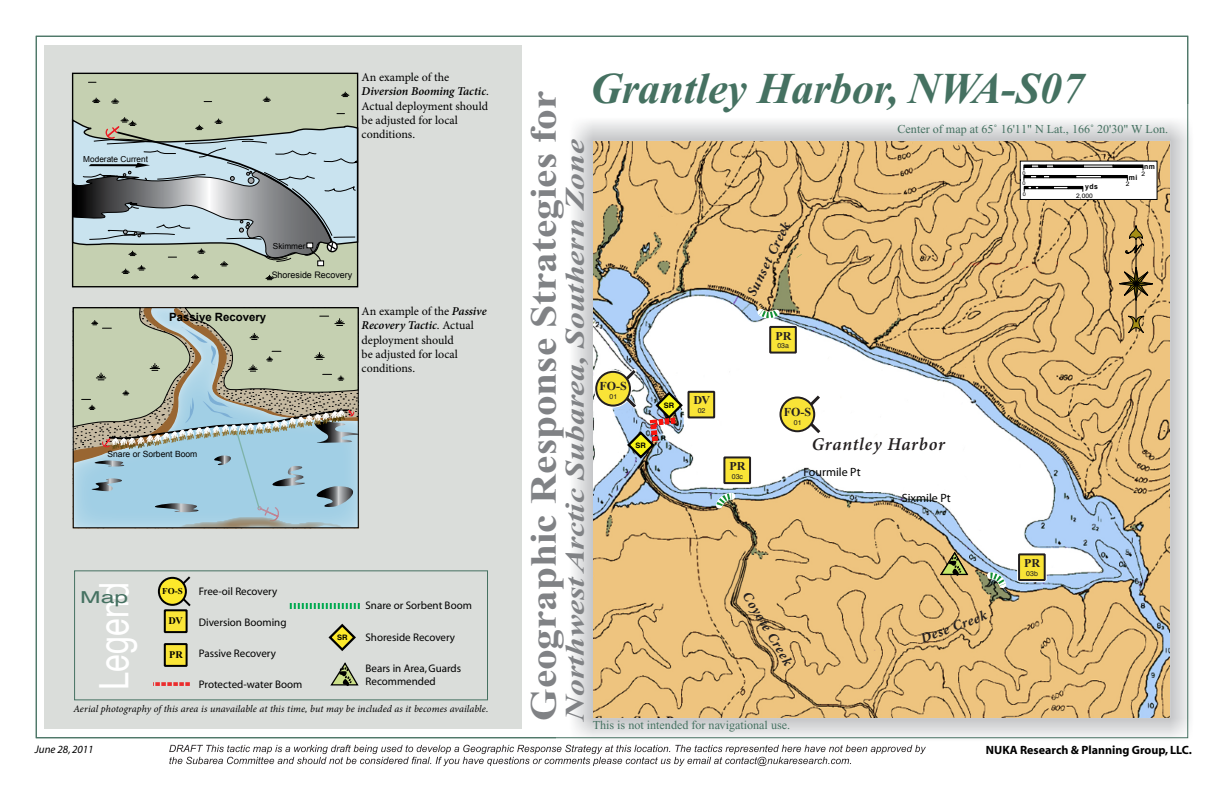
<style>
.page{position:relative;width:1224px;height:792px;background:#fff}
.page>*{position:absolute;margin:0;border:0;box-sizing:border-box;transform-origin:0 0}
.t1{font:italic 700 44px "Times New Roman";letter-spacing:-.005em;color:#457161}
.t2{font:40.7px "Helvetica";color:#fff;scale:.79 1}
.t3{font:700 37px "Times New Roman";color:#808285;scale:1.12 1}
.t4{font:italic 700 27px "Times New Roman";color:#808285;scale:1.25 1}
.t5{font:italic 600 18px "Minion Pro";letter-spacing:.04em;color:#231f20}
.t6{font:16.5px "Helvetica";color:#457161;scale:1.5 1}
.t7{font:italic 700 14px "Minion Pro";color:#231f20}
.t8{font:12.1px "Times New Roman";color:#457161}
.t9{font:12px/14.4px "Minion Pro";letter-spacing:-.005em;color:#000}
.t10{font:700 12px "Myriad";color:#000}
.t11{font:12px "Myriad Pro";color:#000}
.t12{font:700 12px "Times New Roman";color:#231f20}
.t13{font:700 12px "Times New Roman";color:#231f20}
.t14{font:700 11.4px "Arial";color:#000}
.t15{font:11px/13.2px "Myriad";color:#000}
.t16{font:italic 11px "Myriad";color:#000}
.t17{font:700 10.2px "Times New Roman";color:#000}
.t18{font:italic 10px "Minion Pro";letter-spacing:.005em;color:#000}
.t19{font:700 9px "Times New Roman";color:#000}
.t20{font:8.9px "Arial";color:#000}
.t21{font:8.6px "Arial";color:#000}
.t22{font:8.3px "Arial";color:#000}
.t23{font:700 7.5px "Helvetica";color:#000}
.t24{font:700 7.2px "Arial";letter-spacing:.07em;color:#000;scale:.95 1}
.t25{font:7px "Helvetica";color:#231f20}
.t26{font:6.2px "Arial";color:#000;scale:1.08 1}
.t27{font:5.2px "Arial";color:#000;scale:1.08 1}
.s1{font-weight:600;font-style:italic}
</style>
<div class="page">
<img style="left:556px;top:105px;width:634px;height:640px">
<div style="left:45px;top:45px;width:477px;height:684px;background:#daddda"></div>
<svg style="left:169px;top:745px;width:757px;height:21px"></svg>
<img style="left:593px;top:141px;width:576px;height:576px">
<svg style="left:1020px;top:161px;width:138px;height:39px"></svg>
<div style="left:594px;top:370px;width:38px;height:38px;border:4px solid #fff;border-radius:50%"></div>
<div style="left:687px;top:390px;width:29px;height:29px;border:4px solid #fff"></div>
<div style="left:689px;top:392px;width:25px;height:25px;background:#f9e437"></div>
<div style="left:688px;top:391px;width:27px;height:27px;border:2px solid #231f20"></div>
<div style="left:722px;top:455px;width:30px;height:30px;border:4px solid #fff"></div>
<div style="left:723px;top:456px;width:28px;height:28px;border:2px solid #231f20"></div>
<div style="left:768px;top:325px;width:30px;height:30px;border:4px solid #fff"></div>
<div style="left:770px;top:327px;width:26px;height:26px;background:#f9e437"></div>
<div style="left:769px;top:326px;width:28px;height:28px;border:2px solid #231f20"></div>
<div style="left:1017px;top:552px;width:30px;height:30px;border:4px solid #fff"></div>
<div style="left:1019px;top:554px;width:26px;height:26px;background:#f9e437"></div>
<div style="left:1018px;top:553px;width:28px;height:28px;border:2px solid #231f20"></div>
<div style="left:778px;top:396px;width:38px;height:37px;border:4px solid #fff;border-radius:50%"></div>
<svg style="left:779px;top:391px;width:46px;height:47px"></svg>
<div style="left:780px;top:398px;width:34px;height:33px;background:#f9e437;border-radius:50%"></div>
<div style="left:779px;top:397px;width:36px;height:35px;border:2px solid #231f20;border-radius:50%"></div>
<svg style="left:939px;top:553px;width:30px;height:23px"></svg>
<img style="left:595px;top:365px;width:89px;height:95px">
<svg style="left:983px;top:568px;width:29px;height:26px"></svg>
<svg style="left:712px;top:457px;width:38px;height:55px"></svg>
<svg style="left:751px;top:303px;width:32px;height:17px"></svg>
<hr style="left:1136px;top:239px;width:1px;height:92px;background:#000">
<svg style="left:1115px;top:263px;width:42px;height:41px;background:#ba9960"></svg>
<svg style="left:1128px;top:316px;width:16px;height:18px"></svg>
<svg style="left:1125px;top:226px;width:19px;height:28px"></svg>
<svg style="left:176px;top:576px;width:15px;height:30px"></svg>
<div style="left:159px;top:578px;width:27px;height:27px;background:#fde92b;border-radius:50%"></div>
<div style="left:158px;top:577px;width:29px;height:29px;border:2px solid #000;border-radius:50%"></div>
<div style="left:74px;top:571px;width:414px;height:129px;border:1px solid #457161"></div>
<svg style="left:155px;top:682px;width:35px;height:4px"></svg>
<svg style="left:330px;top:663px;width:29px;height:23px"></svg>
<div style="left:73px;top:73px;width:285px;height:214px;background:#c5d0b1"></div>
<svg style="left:111px;top:99px;width:8px;height:5px"></svg>
<svg style="left:93px;top:98px;width:7px;height:5px"></svg>
<svg style="left:342px;top:92px;width:7px;height:5px"></svg>
<svg style="left:263px;top:97px;width:7px;height:5px"></svg>
<div style="left:72px;top:73px;width:286px;height:214px;border:1px solid #000"></div>
<svg style="left:72px;top:113px;width:286px;height:167px"></svg>
<div style="left:165px;top:610px;width:22px;height:22px;background:#fae537"></div>
<div style="left:164px;top:609px;width:24px;height:24px;border:2px solid #000"></div>
<svg style="left:328px;top:624px;width:28px;height:27px"></svg>
<svg style="left:73px;top:307px;width:287px;height:222px;background:#a9bdb7"></svg>
<div style="left:165px;top:644px;width:22px;height:22px;background:#fae537"></div>
<div style="left:164px;top:643px;width:24px;height:24px;border:2px solid #000"></div>
<svg style="left:290px;top:603px;width:70px;height:6px"></svg>
<p class="t22" style="left:83px;top:153px;width:66px">Moderate Current</p>
<p class="t9" style="left:362px;top:70px;width:129px">An example of the<br><span class="s1">Diversion Booming Tactic</span>.<br>Actual deployment should be adjusted for local conditions.</p>
<p class="t22" style="left:273px;top:241px;width:34px">Skimmer</p>
<p class="t20" style="left:272px;top:269px;width:82px">Shoreside Recovery</p>
<p class="t14" style="left:169px;top:309px;width:98px">Passive Recovery</p>
<p class="t9" style="left:362px;top:304px;width:127px">An example of the <span class="s1">Passive<br>Recovery Tactic</span>. Actual deployment should<br>be adjusted for local conditions.</p>
<p class="t21" style="left:107px;top:448px;width:91px">Snare or Sorbent Boom</p>
<h2 class="t2" style="left:83px;top:690px;width:138px;rotate:-90deg">Legend</h2>
<p class="t19" style="left:162px;top:586px;width:22px">FO-S</p>
<p class="t15" style="left:199px;top:585px;width:80px">Free-oil Recovery</p>
<p class="t15" style="left:199px;top:616px;width:89px">Diversion Booming</p>
<p class="t15" style="left:199px;top:647px;width:79px">Passive Recovery</p>
<h3 class="t6" style="left:80px;top:585px;width:34px">Map</h3>
<p class="t15" style="left:366px;top:600px;width:108px">Snare or Sorbent Boom</p>
<p class="t15" style="left:366px;top:631px;width:91px">Shoreside Recovery</p>
<p class="t15" style="left:366px;top:662px;width:97px">Bears in Area, Guards<br>Recommended</p>
<p class="t17" style="left:169px;top:615px;width:16px">DV</p>
<p class="t23" style="left:337px;top:632px;width:12px">SR</p>
<p class="t17" style="left:169px;top:649px;width:15px">PR</p>
<p class="t15" style="left:199px;top:679px;width:105px">Protected-water Boom</p>
<p class="t18" style="left:73px;top:702px;width:416px">Aerial photography of this area is unavailable at this time, but may be included as it becomes available.</p>
<h1 class="t1" style="left:590px;top:65px;width:495px">Grantley Harbor, NWA-S07</h1>
<p class="t8" style="left:898px;top:123px;width:272px">Center of map at 65˚ 16'11" N Lat., 166˚ 20'30" W Lon.</p>
<h3 class="t3" style="left:523px;top:720px;width:564px;rotate:-90deg">Geographic Response Strategies for</h3>
<h3 class="t4" style="left:560px;top:720px;width:467px;rotate:-90deg">Northwest Arctic Subarea, Southern Zone</h3>
<p class="t24" style="left:1144px;top:161px;width:13px">nm</p>
<p class="t27" style="left:1023px;top:170px;width:4px">0</p>
<p class="t26" style="left:1142px;top:169px;width:5px">2</p>
<p class="t24" style="left:1129px;top:172px;width:11px">mi</p>
<p class="t27" style="left:1023px;top:180px;width:4px">0</p>
<p class="t26" style="left:1126px;top:180px;width:5px">2</p>
<p class="t24" style="left:1085px;top:182px;width:15px">yds</p>
<p class="t26" style="left:1076px;top:191px;width:17px">2,000</p>
<p class="t27" style="left:1023px;top:191px;width:4px">0</p>
<p class="t7" style="left:742px;top:291px;width:83px;rotate:-64deg">Sunset Creek</p>
<p class="t12" style="left:775px;top:329px;width:18px">EX</p>
<p class="t25" style="left:777px;top:340px;width:13px">03a</p>
<p class="t12" style="left:775px;top:329px;width:17px">PR</p>
<p class="t25" style="left:779px;top:340px;width:9px">02</p>
<p class="t13" style="left:599px;top:378px;width:29px">FO-S</p>
<p class="t25" style="left:610px;top:391px;width:9px">01</p>
<p class="t12" style="left:693px;top:394px;width:18px">EX</p>
<p class="t12" style="left:693px;top:394px;width:18px">DV</p>
<p class="t23" style="left:664px;top:399px;width:12px">SR</p>
<p class="t13" style="left:784px;top:404px;width:29px">FO-S</p>
<p class="t25" style="left:794px;top:417px;width:9px">01</p>
<p class="t25" style="left:698px;top:405px;width:9px">02</p>
<h3 class="t5" style="left:812px;top:431px;width:135px">Grantley Harbor</h3>
<p class="t23" style="left:636px;top:439px;width:12px">SR</p>
<p class="t12" style="left:729px;top:459px;width:18px">EX</p>
<p class="t25" style="left:732px;top:471px;width:13px">03c</p>
<p class="t12" style="left:730px;top:459px;width:17px">PR</p>
<p class="t11" style="left:803px;top:464px;width:59px">Fourmile Pt</p>
<p class="t25" style="left:734px;top:471px;width:9px">02</p>
<p class="t11" style="left:902px;top:491px;width:50px">Sixmile Pt</p>
<p class="t12" style="left:1024px;top:556px;width:18px">EX</p>
<p class="t25" style="left:1026px;top:568px;width:13px">03b</p>
<p class="t12" style="left:1024px;top:556px;width:17px">PR</p>
<p class="t25" style="left:1028px;top:568px;width:9px">02</p>
<p class="t7" style="left:755px;top:588px;width:85px;rotate:59deg">Coyote Creek</p>
<p class="t7" style="left:918px;top:629px;width:71px;rotate:-20deg">Dese Creek</p>
<p class="t8" style="left:593px;top:719px;width:199px">This is not intended for navigational use.</p>
<p class="t16" style="left:35px;top:744px;width:60px">June 28, 2011</p>
<p class="t10" style="left:986px;top:744px;width:208px">NUKA Research &amp; Planning Group, LLC.</p>
</div>
